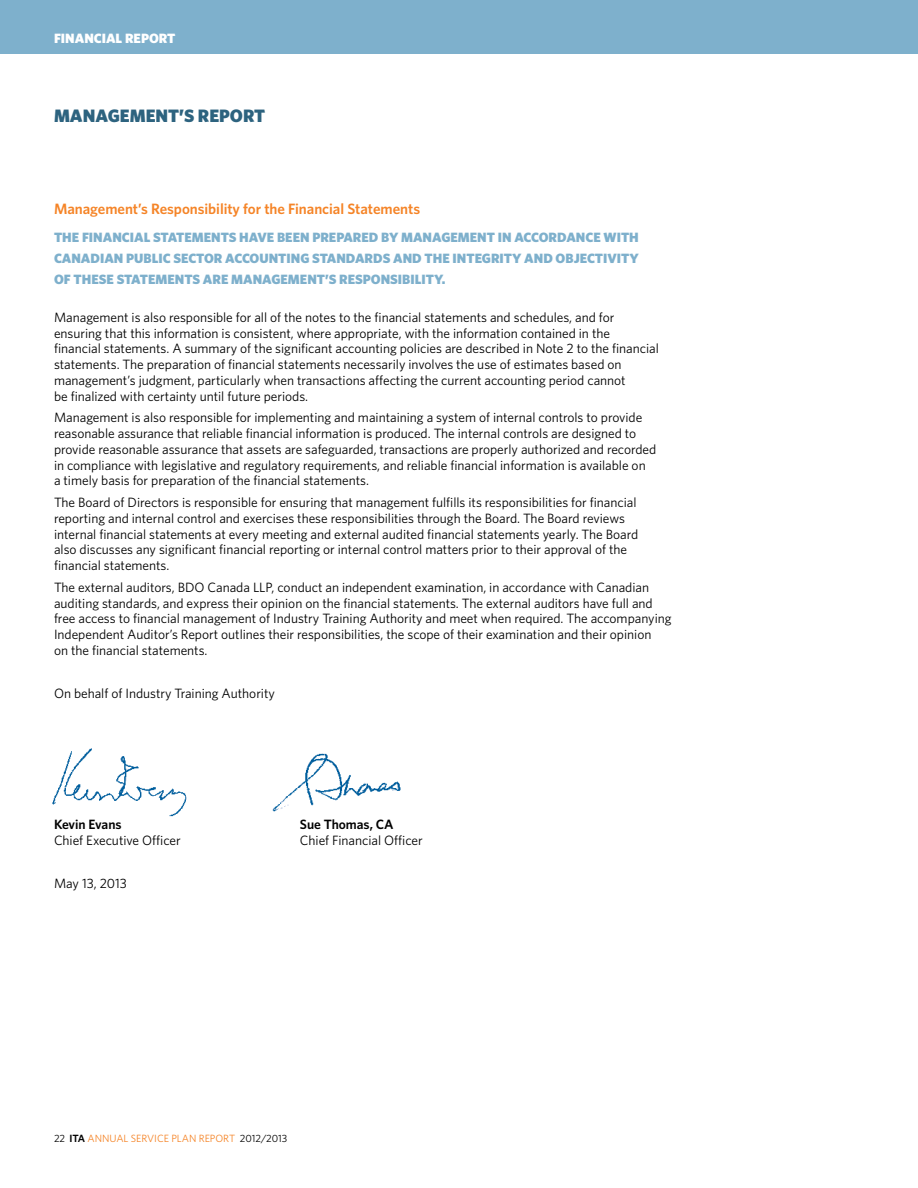
<style>
.page{position:relative;width:918px;height:1188px;background:#fff}
.page>*{position:absolute;margin:0;border:0;box-sizing:border-box;transform-origin:0 0}
.t1{font:900 18px "Whitney";color:#2d637f}
.t2{font:600 15px "Whitney";letter-spacing:-.005em;color:#f58427}
.t3{font:13.5px/15.8px "Whitney";letter-spacing:-.005em;color:#000}
.t4{font:900 13.5px/21px "Whitney";color:#7eb0cc}
.t5{font:600 13.5px "Whitney";letter-spacing:-.005em;color:#000}
.t6{font:900 13.5px "Whitney";color:#fff}
.t7{font:10.5px "Whitney";letter-spacing:-.005em;color:#f58427}
.s1{color:#000}
.s2{font-weight:600;color:#000}
</style>
<div class="page">
<img style="left:52px;top:748px;width:135px;height:69px">
<img style="left:272px;top:753px;width:129px;height:59px">
<div style="left:0;top:0;width:918px;height:54px;background:#7eb0cc"></div>
<p class="t6" style="left:54px;top:29px;width:123px">FINANCIAL REPORT</p>
<h1 class="t1" style="left:54px;top:104px;width:213px">MANAGEMENT’S REPORT</h1>
<p class="t2" style="left:54px;top:199px;width:368px">Management’s Responsibility for the Financial Statements</p>
<p class="t4" style="left:54px;top:227px;width:586px">TH E FINANCIAL STATEMENTS HAVE BEEN PREPARED BY MANAGEMENT IN ACCORDANCE WITH<br>CANADIAN PUBLIC SECTOR ACCOUNTING STANDARDS AND TH E INTEGRITY AND OBJ ECTIVITY<br>OF TH ESE STATEMENTS ARE MANAGEMENT’S RESPONSIBILITY.</p>
<p class="t3" style="left:54px;top:309px;width:606px">Management is also responsible for all of the notes to the financial statements and schedules, and for ensuring that this information is consistent, where appropriate, with the information contained in the financial statements. A summary of the significant accounting policies are described in Note 2 to the financial statements. The preparation of financial statements necessarily involves the use of estimates based on management’s judgment, particularly when transactions affecting the current accounting period cannot<br>be finalized with certainty until future periods.</p>
<p class="t3" style="left:54px;top:409px;width:604px">Management is also responsible for implementing and maintaining a system of internal controls to provide reasonable assurance that reliable financial information is produced. The internal controls are designed to provide reasonable assurance that assets are safeguarded, transactions are properly authorized and recorded in compliance with legislative and regulatory requirements, and reliable financial information is available on<br>a timely basis for preparation of the financial statements.</p>
<p class="t3" style="left:54px;top:494px;width:586px">The Board of Directors is responsible for ensuring that management fulfills its responsibilities for financial reporting and internal control and exercises these responsibilities through the Board. The Board reviews internal financial statements at every meeting and external audited financial statements yearly. The Board also discusses any significant financial reporting or internal control matters prior to their approval of the financial statements.</p>
<p class="t3" style="left:54px;top:579px;width:619px">The external auditors, BDO Canada LLP, conduct an independent examination, in accordance with Canadian auditing standards, and express their opinion on the financial statements. The external auditors have full and free access to financial management of Industry Training Authority and meet when required. The accompanying Independent Auditor’s Report outlines their responsibilities, the scope of their examination and their opinion<br>on the financial statements.</p>
<p class="t3" style="left:54px;top:685px;width:222px">On behalf of Industry Training Authority</p>
<p class="t5" style="left:54px;top:815px;width:69px">Kevin Evans</p>
<p class="t5" style="left:300px;top:815px;width:95px">Sue Thomas, CA</p>
<p class="t3" style="left:54px;top:832px;width:128px">Chief Executive Officer</p>
<p class="t3" style="left:300px;top:832px;width:124px">Chief Financial Officer</p>
<p class="t3" style="left:54px;top:875px;width:75px">May 13, 2013</p>
<p class="t7" style="left:54px;top:1132px;width:235px"><span class="s1">22</span> <span class="s2">ITA</span> ANNUAL SERVICE PLAN REPORT <span class="s1">2012/2013</span></p>
</div>
